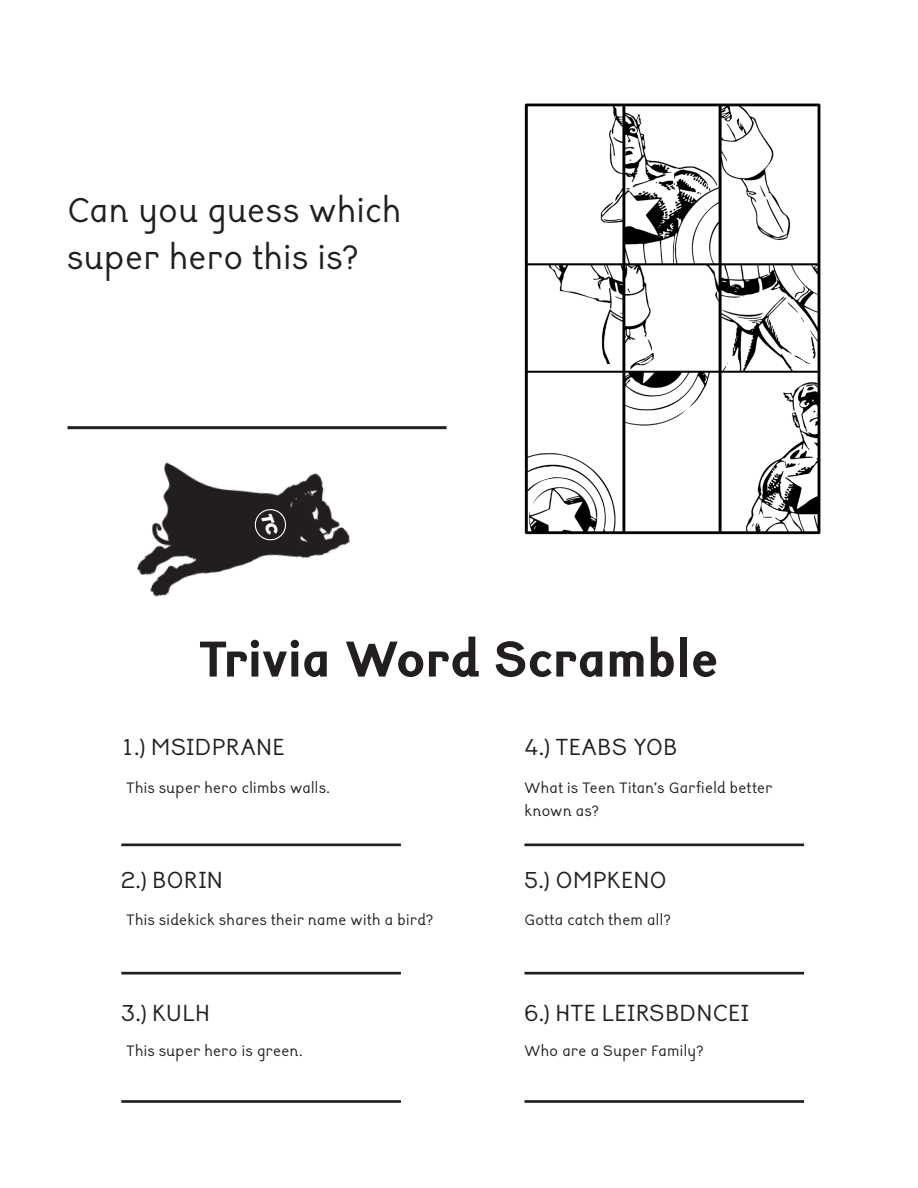
<style>
.page{position:relative;width:918px;height:1188px;background:#fff}
.page>*{position:absolute;margin:0;border:0;box-sizing:border-box;transform-origin:0 0}
.t1{font:500 57.45px "Sylexiad Sans";letter-spacing:.005em;color:#231f20}
.t2{font:500 39.15px/47px "Sylexiad Sans";letter-spacing:.025em;color:#231f20}
.Paragraph_Style_1{font:500 26.55px "Sylexiad Sans";letter-spacing:.03em;color:#231f20}
.Paragraph_Style_3{font:500 26.55px "Sylexiad Sans";letter-spacing:.035em;color:#231f20}
.Paragraph_Style_6{font:500 17.25px/22.6px "Sylexiad Sans";letter-spacing:.03em;color:#231f20}
.Paragraph_Style_1-2{font:500 17.25px "Sylexiad Sans";letter-spacing:.03em;color:#231f20}
</style>
<div class="page">
<img style="left:524px;top:103px;width:297px;height:432px">
<hr style="left:68px;top:426px;width:379px;height:3px;background:#231f20">
<img style="left:136px;top:462px;width:214px;height:135px">
<hr style="left:121px;top:844px;width:280px;height:2px;background:#231f20">
<hr style="left:524px;top:844px;width:280px;height:2px;background:#231f20">
<hr style="left:121px;top:972px;width:280px;height:3px;background:#231f20">
<hr style="left:524px;top:972px;width:280px;height:3px;background:#231f20">
<hr style="left:121px;top:1100px;width:280px;height:3px;background:#231f20">
<hr style="left:524px;top:1100px;width:280px;height:3px;background:#231f20">
<svg style="left:253px;top:508px;width:35px;height:33px"></svg>
<p class="t2" style="left:68px;top:188px;width:335px">Can you guess which super hero this is?</p>
<p class="t1" style="left:200px;top:631px;width:520px">Trivia Word Scramble</p>
<p class="Paragraph_Style_3" style="left:121px;top:734px;width:165px">1.) MSIDPRANE</p>
<p class="Paragraph_Style_1" style="left:524px;top:734px;width:154px">4.) TEABS YOB</p>
<p class="Paragraph_Style_1-2" style="left:127px;top:779px;width:205px">This super hero climbs walls.</p>
<p class="Paragraph_Style_6" style="left:524px;top:777px;width:249px">What is Teen Titan’s Garfield better known as?</p>
<p class="Paragraph_Style_1" style="left:121px;top:867px;width:103px">2.) BORIN</p>
<p class="Paragraph_Style_1" style="left:524px;top:867px;width:144px">5.) OMPKENO</p>
<p class="Paragraph_Style_6" style="left:127px;top:909px;width:308px">This sidekick shares their name with a bird?</p>
<p class="Paragraph_Style_6" style="left:524px;top:909px;width:148px">Gotta catch them all?</p>
<p class="Paragraph_Style_1" style="left:121px;top:1000px;width:90px">3.) KULH</p>
<p class="Paragraph_Style_1" style="left:524px;top:1000px;width:226px">6.) HTE LEIRSBDNCEI</p>
<p class="Paragraph_Style_6" style="left:127px;top:1040px;width:177px">This super hero is green.</p>
<p class="Paragraph_Style_6" style="left:524px;top:1040px;width:180px">Who are a Super Family?</p>
</div>
